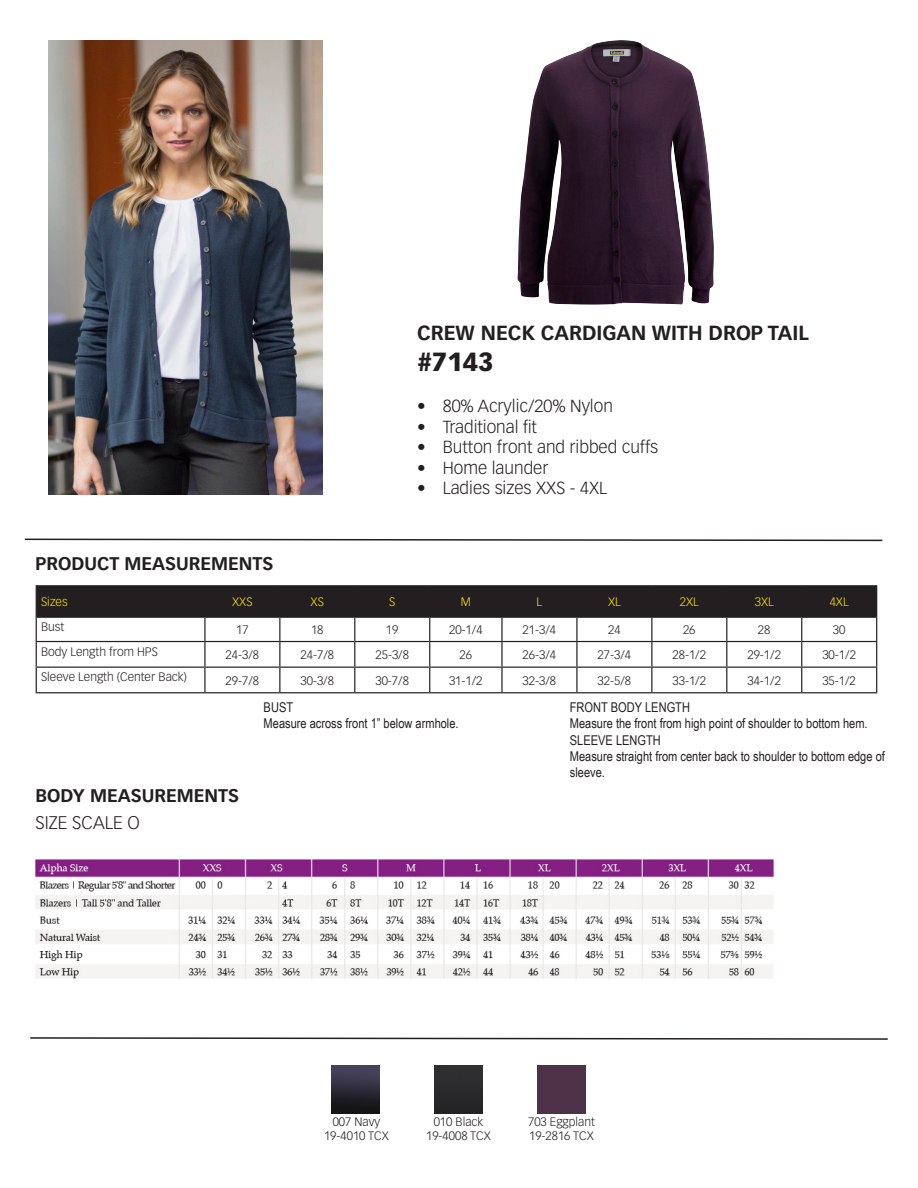
<style>
.page{position:relative;width:918px;height:1188px;background:#fff}
.page>*{position:absolute;margin:0;border:0;box-sizing:border-box;transform-origin:0 0}
.t1{font:900 25.8px "Vectora LT Pro";color:#231f20}
.t2{font:700 20.1px "Vectora LT Pro";color:#231f20}
.t3{font:700 18px "Vectora LT Pro";color:#231f20}
.t4{font:300 18px "Vectora LT Pro";color:#231f20}
.t5{font:300 17.25px "Vectora LT Pro";color:#231f20}
.t6{font:13.5px/16.2px "Arial Narrow";color:#231f20}
.t7{font:300 12px/14.4px "Vectora LT Pro";color:#231f20;text-align:center}
.t8{font:300 12px "Vectora LT Pro";color:#ffdf01}
</style>
<div class="page">
<hr style="left:36px;top:585px;width:169px;height:1px;background:#231f20">
<hr style="left:205px;top:585px;width:75px;height:1px;background:#231f20">
<hr style="left:280px;top:585px;width:75px;height:1px;background:#231f20">
<hr style="left:355px;top:585px;width:75px;height:1px;background:#231f20">
<hr style="left:430px;top:585px;width:72px;height:1px;background:#231f20">
<hr style="left:502px;top:585px;width:75px;height:1px;background:#231f20">
<hr style="left:577px;top:585px;width:75px;height:1px;background:#231f20">
<hr style="left:652px;top:585px;width:75px;height:1px;background:#231f20">
<hr style="left:727px;top:585px;width:75px;height:1px;background:#231f20">
<hr style="left:802px;top:585px;width:75px;height:1px;background:#231f20">
<svg style="left:36px;top:586px;width:841px;height:106px"></svg>
<hr style="left:36px;top:692px;width:169px;height:1px;background:#231f20">
<hr style="left:205px;top:692px;width:75px;height:1px;background:#231f20">
<hr style="left:280px;top:692px;width:75px;height:1px;background:#231f20">
<hr style="left:355px;top:692px;width:75px;height:1px;background:#231f20">
<hr style="left:430px;top:692px;width:72px;height:1px;background:#231f20">
<hr style="left:502px;top:692px;width:75px;height:1px;background:#231f20">
<hr style="left:577px;top:692px;width:75px;height:1px;background:#231f20">
<hr style="left:652px;top:692px;width:75px;height:1px;background:#231f20">
<hr style="left:727px;top:692px;width:75px;height:1px;background:#231f20">
<hr style="left:802px;top:692px;width:75px;height:1px;background:#231f20">
<svg style="left:24px;top:538px;width:859px;height:4px"></svg>
<img style="left:36px;top:859px;width:738px;height:120px">
<svg style="left:30px;top:1037px;width:858px;height:3px"></svg>
<img style="left:332px;top:1066px;width:47px;height:47px">
<div style="left:435px;top:1066px;width:47px;height:47px;background:#2a2a2c"></div>
<div style="left:538px;top:1066px;width:47px;height:47px;background:#4d3147"></div>
<img style="left:49px;top:40px;width:274px;height:454px">
<img style="left:518px;top:40px;width:196px;height:265px">
<h3 class="t3" style="left:36px;top:553px;width:239px">PRODUCT MEASUREMENTS</h3>
<h2 class="t2" style="left:417px;top:320px;width:393px">CREW NECK CARDIGAN WITH DROP TAIL</h2>
<h1 class="t1" style="left:417px;top:345px;width:78px">#7143</h1>
<h3 class="t5" style="left:417px;top:395px;width:197px">• 80% Acrylic/20% Nylon</h3>
<h3 class="t5" style="left:417px;top:416px;width:122px">• Traditional fit</h3>
<h3 class="t5" style="left:417px;top:437px;width:243px">• Button front and ribbed cuffs</h3>
<h3 class="t5" style="left:417px;top:457px;width:133px">• Home launder</h3>
<h3 class="t5" style="left:417px;top:478px;width:192px">• Ladies sizes XXS - 4XL</h3>
<p class="t8" style="left:41px;top:595px;width:28px">Sizes</p>
<p class="t8" style="left:232px;top:595px;width:22px">XXS</p>
<p class="t8" style="left:311px;top:595px;width:15px">XS</p>
<p class="t8" style="left:389px;top:595px;width:8px">S</p>
<p class="t8" style="left:461px;top:595px;width:12px">M</p>
<p class="t8" style="left:537px;top:595px;width:7px">L</p>
<p class="t8" style="left:608px;top:595px;width:14px">XL</p>
<p class="t8" style="left:680px;top:595px;width:21px">2XL</p>
<p class="t8" style="left:755px;top:595px;width:21px">3XL</p>
<p class="t8" style="left:830px;top:595px;width:21px">4XL</p>
<p class="t7" style="left:41px;top:620px;width:25px">Bust</p>
<p class="t7" style="left:236px;top:623px;width:14px">17</p>
<p class="t7" style="left:311px;top:623px;width:14px">18</p>
<p class="t7" style="left:386px;top:623px;width:14px">19</p>
<p class="t7" style="left:449px;top:623px;width:35px">20-1/4</p>
<p class="t7" style="left:523px;top:623px;width:35px">21-3/4</p>
<p class="t7" style="left:608px;top:623px;width:14px">24</p>
<p class="t7" style="left:683px;top:623px;width:14px">26</p>
<p class="t7" style="left:758px;top:623px;width:14px">28</p>
<p class="t7" style="left:833px;top:623px;width:14px">30</p>
<p class="t7" style="left:41px;top:644px;width:119px">Body Length from HPS</p>
<p class="t7" style="left:226px;top:648px;width:35px">24-3/8</p>
<p class="t7" style="left:301px;top:648px;width:35px">24-7/8</p>
<p class="t7" style="left:375px;top:648px;width:35px">25-3/8</p>
<p class="t7" style="left:460px;top:648px;width:14px">26</p>
<p class="t7" style="left:523px;top:648px;width:35px">26-3/4</p>
<p class="t7" style="left:598px;top:648px;width:35px">27-3/4</p>
<p class="t7" style="left:673px;top:648px;width:35px">28-1/2</p>
<p class="t7" style="left:747px;top:648px;width:35px">29-1/2</p>
<p class="t7" style="left:822px;top:648px;width:35px">30-1/2</p>
<p class="t7" style="left:41px;top:670px;width:147px">Sleeve Length (Center Back)</p>
<p class="t7" style="left:226px;top:673px;width:35px">29-7/8</p>
<p class="t7" style="left:300px;top:673px;width:35px">30-3/8</p>
<p class="t7" style="left:375px;top:673px;width:35px">30-7/8</p>
<p class="t7" style="left:449px;top:673px;width:35px">31-1/2</p>
<p class="t7" style="left:523px;top:673px;width:35px">32-3/8</p>
<p class="t7" style="left:598px;top:673px;width:35px">32-5/8</p>
<p class="t7" style="left:672px;top:673px;width:35px">33-1/2</p>
<p class="t7" style="left:747px;top:673px;width:35px">34-1/2</p>
<p class="t7" style="left:822px;top:673px;width:35px">35-1/2</p>
<h3 class="t3" style="left:36px;top:785px;width:205px">BODY MEASUREMENTS</h3>
<h3 class="t4" style="left:36px;top:812px;width:106px">SIZE SCALE O</h3>
<p class="t6" style="left:264px;top:699px;width:197px">BUST<br>Measure across front 1” below armhole.</p>
<p class="t6" style="left:570px;top:699px;width:317px">FRONT BODY LENGTH<br>Measure the front from high point of shoulder to bottom hem.<br>SLEEVE LENGTH<br>Measure straight from center back to shoulder to bottom edge of sleeve.</p>
<p class="t7" style="left:324px;top:1114px;width:66px">007 Navy<br>19-4010 TCX</p>
<p class="t7" style="left:426px;top:1114px;width:66px">010 Black<br>19-4008 TCX</p>
<p class="t7" style="left:528px;top:1114px;width:68px;text-align:left">703 Eggplant<br>19-2816 TCX</p>
</div>
